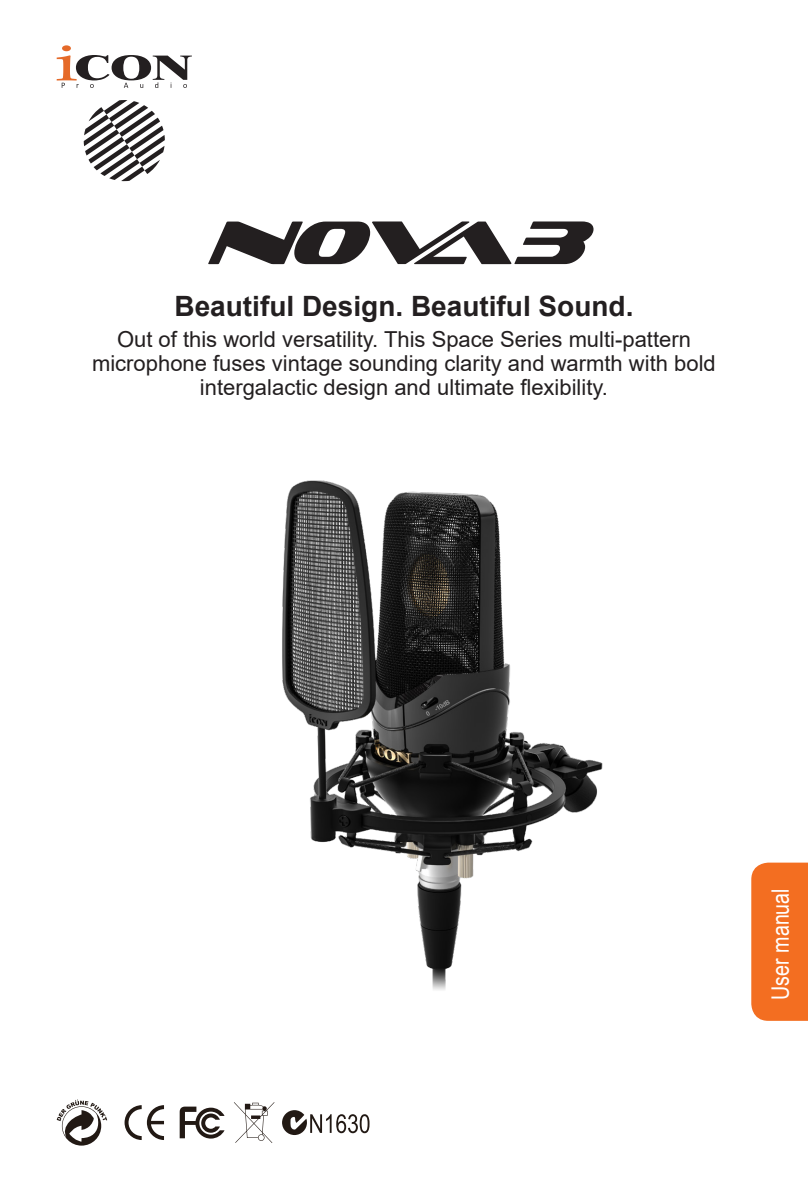
<style>
.page{position:relative;width:808px;height:1191px;background:#fff}
.page>*{position:absolute;margin:0;border:0;box-sizing:border-box;transform-origin:0 0}
.Contents_Text{font:700 28px "Arial";color:#231f20}
.t1{font:24px "Arial Narrow";color:#fff}
.Contents_Text-2{font:22px/24px "Arial";color:#231f20;text-align:center}
</style>
<div class="page">
<div style="left:751px;top:862px;width:57px;height:158px;background:#f36e21"></div>
<svg style="left:282px;top:1110px;width:87px;height:25px"></svg>
<svg style="left:125px;top:1105px;width:39px;height:35px"></svg>
<svg style="left:180px;top:1106px;width:45px;height:32px"></svg>
<svg style="left:57px;top:1099px;width:50px;height:46px"></svg>
<svg style="left:234px;top:1102px;width:40px;height:41px"></svg>
<svg style="left:84px;top:100px;width:81px;height:81px"></svg>
<svg style="left:57px;top:45px;width:135px;height:43px"></svg>
<svg style="left:208px;top:221px;width:385px;height:43px"></svg>
<img style="left:282px;top:480px;width:321px;height:510px">
<p class="Contents_Text" style="left:174px;top:286px;width:460px">Beautiful Design. Beautiful Sound.</p>
<p class="Contents_Text-2" style="left:92px;top:327px;width:625px">Out of this world versatility. This Space Series multi-pattern microphone fuses vintage sounding clarity and warmth with bold intergalactic design and ultimate flexibility.</p>
<p class="t1" style="left:763px;top:999px;width:113px;rotate:-90deg">User manual</p>
</div>
